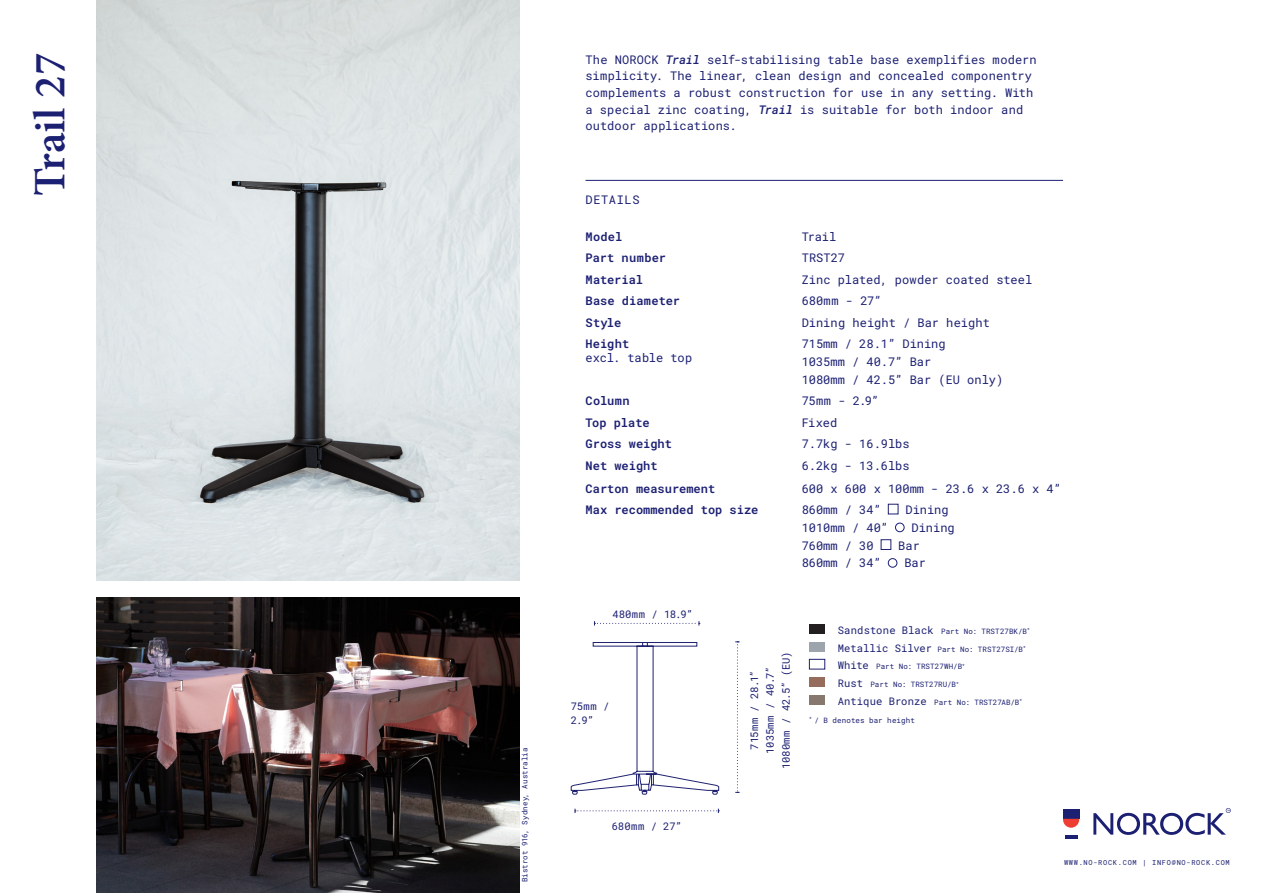
<style>
.page{position:relative;width:1263px;height:893px;background:#fff}
.page>*{position:absolute;margin:0;border:0;box-sizing:border-box;transform-origin:0 0}
.t1{font:600 45px "Minion Pro";color:#1c2072}
.Main_Paragraph_Style{font:12px/16.5px "Roboto Mono";color:#1c2072}
.t2{font:600 12px "Roboto Mono";color:#1c2072}
.Main_Paragraph_Style-2{font:12px "Roboto Mono";letter-spacing:.05em;color:#1c2072}
.t3{font:10.5px "Roboto Mono";letter-spacing:.01em;color:#1c2072}
.t4{font:7.5px "Roboto Mono";letter-spacing:.015em;color:#1c2072}
.t5{font:7.05px "Roboto Mono";letter-spacing:.1em;color:#1c2072}
.s1{font-weight:500;font-style:italic}
.s2{font-weight:600}
.s3{font-size:10.5px}
</style>
<div class="page">
<svg style="left:1065px;top:835px;width:12px;height:3px"></svg>
<div style="left:1063px;top:809px;width:16px;height:10px;background:#1c2072"></div>
<svg style="left:1063px;top:819px;width:16px;height:9px"></svg>
<svg style="left:1093px;top:808px;width:138px;height:27px"></svg>
<img style="left:96px;top:0;width:424px;height:580px">
<div style="left:888px;top:504px;width:10px;height:10px;background:#fff;border:1px solid #1f2170"></div>
<div style="left:895px;top:523px;width:9px;height:9px;border:1px solid #1c2072;border-radius:50%"></div>
<div style="left:881px;top:539px;width:10px;height:11px;background:#fff;border:1px solid #1f2170"></div>
<div style="left:888px;top:558px;width:9px;height:9px;border:1px solid #1c2072;border-radius:50%"></div>
<div style="left:809px;top:624px;width:15px;height:10px;background:#231f20"></div>
<div style="left:809px;top:642px;width:15px;height:9px;background:#9da4ac"></div>
<div style="left:809px;top:659px;width:16px;height:10px;background:#fff;border:1px solid #1f2170"></div>
<div style="left:809px;top:677px;width:15px;height:10px;background:#966c5c"></div>
<div style="left:809px;top:695px;width:15px;height:10px;background:#86786f"></div>
<img style="left:97px;top:597px;width:423px;height:296px">
<hr style="left:585px;top:180px;width:478px;height:1px;background:#1c2072">
<svg style="left:574px;top:809px;width:145px;height:4px"></svg>
<svg style="left:735px;top:641px;width:5px;height:152px"></svg>
<svg style="left:594px;top:621px;width:106px;height:4px"></svg>
<svg style="left:570px;top:642px;width:150px;height:153px"></svg>
<p class="t1" style="left:19px;top:196px;width:144px;rotate:-90deg">Trail 27</p>
<p class="t4" style="left:520px;top:882px;width:136px;rotate:-90deg">Bistrot 916, Sydney, Australia</p>
<p class="Main_Paragraph_Style" style="left:585px;top:51px;width:452px">The NOROCK <span class="s1">Trail</span> self-stabilising table base exemplifies modern simplicity. The linear, clean design and concealed componentry complements a robust construction for use in any setting. With a special zinc coating, <span class="s1">Trail</span> is suitable for both indoor and outdoor applications.</p>
<p class="Main_Paragraph_Style-2" style="left:585px;top:191px;width:55px">DETAILS</p>
<p class="t2" style="left:586px;top:228px;width:38px">Model</p>
<p class="Main_Paragraph_Style" style="left:802px;top:228px;width:36px">Trail</p>
<p class="t2" style="left:586px;top:249px;width:82px">Part number</p>
<p class="Main_Paragraph_Style" style="left:802px;top:249px;width:45px">TRST27</p>
<p class="t2" style="left:586px;top:271px;width:59px">Material</p>
<p class="Main_Paragraph_Style" style="left:802px;top:271px;width:232px">Zinc plated, powder coated steel</p>
<p class="t2" style="left:586px;top:292px;width:96px">Base diameter</p>
<p class="Main_Paragraph_Style" style="left:802px;top:292px;width:81px">680mm - 27”</p>
<p class="t2" style="left:586px;top:314px;width:37px">Style</p>
<p class="Main_Paragraph_Style" style="left:802px;top:314px;width:190px">Dining height / Bar height</p>
<p class="Main_Paragraph_Style" style="left:586px;top:337px;width:108px;line-height:13.5px"><span class="s2">Height<br></span>excl. table top</p>
<p class="Main_Paragraph_Style" style="left:802px;top:335px;width:145px">715mm / 28.1” Dining</p>
<p class="Main_Paragraph_Style" style="left:802px;top:353px;width:131px">1035mm / 40.7” Bar</p>
<p class="Main_Paragraph_Style" style="left:802px;top:371px;width:203px">1080mm / 42.5” Bar (EU only)</p>
<p class="t2" style="left:586px;top:392px;width:46px">Column</p>
<p class="Main_Paragraph_Style" style="left:802px;top:392px;width:79px">75mm - 2.9”</p>
<p class="t2" style="left:586px;top:414px;width:66px">Top plate</p>
<p class="Main_Paragraph_Style" style="left:802px;top:414px;width:37px">Fixed</p>
<p class="t2" style="left:586px;top:435px;width:88px">Gross weight</p>
<p class="Main_Paragraph_Style" style="left:802px;top:435px;width:109px">7.7kg - 16.9lbs</p>
<p class="t2" style="left:586px;top:457px;width:73px">Net weight</p>
<p class="Main_Paragraph_Style" style="left:802px;top:457px;width:109px">6.2kg - 13.6lbs</p>
<p class="t2" style="left:586px;top:480px;width:131px">Carton measurement</p>
<p class="Main_Paragraph_Style" style="left:802px;top:480px;width:261px">600 x 600 x 100mm - 23.6 x 23.6 x 4”</p>
<p class="t2" style="left:586px;top:502px;width:174px">Max recommended top size</p>
<p class="Main_Paragraph_Style" style="left:802px;top:501px;width:81px">860mm / 34”</p>
<p class="Main_Paragraph_Style" style="left:905px;top:501px;width:45px">Dining</p>
<p class="Main_Paragraph_Style" style="left:802px;top:519px;width:88px">1010mm / 40”</p>
<p class="Main_Paragraph_Style" style="left:911px;top:519px;width:45px">Dining</p>
<p class="Main_Paragraph_Style" style="left:802px;top:537px;width:73px">760mm / 30</p>
<p class="Main_Paragraph_Style" style="left:898px;top:537px;width:23px">Bar</p>
<p class="Main_Paragraph_Style" style="left:802px;top:554px;width:81px">860mm / 34”</p>
<p class="Main_Paragraph_Style" style="left:904px;top:554px;width:23px">Bar</p>
<p class="t3" style="left:612px;top:607px;width:82px">480mm / 18.9”</p>
<p class="t3" style="left:571px;top:699px;width:40px">75mm /</p>
<p class="t3" style="left:571px;top:713px;width:24px">2.9”</p>
<p class="t3" style="left:612px;top:819px;width:71px">680mm / 27”</p>
<p class="t3" style="left:779px;top:769px;width:119px;rotate:-90deg">1080mm / 42.5” (EU)</p>
<p class="t3" style="left:747px;top:750px;width:80px;rotate:-90deg">715mm / 28.1”</p>
<p class="t3" style="left:763px;top:753px;width:88px;rotate:-90deg">1035mm / 40.7”</p>
<p class="t4" style="left:838px;top:626px;width:194px"><span class="s3">Sandstone Black</span> Part No: TRST27BK/B<sup>*</sup></p>
<p class="t4" style="left:838px;top:644px;width:190px"><span class="s3">Metallic Silver</span> Part No: TRST27SI/B<sup>*</sup></p>
<p class="t4" style="left:838px;top:661px;width:129px"><span class="s3">White</span> Part No: TRST27WH/B<sup>*</sup></p>
<p class="t4" style="left:838px;top:679px;width:122px"><span class="s3">Rust</span> Part No: TRST27RU/B<sup>*</sup></p>
<p class="t4" style="left:838px;top:697px;width:186px"><span class="s3">Antique Bronze</span> Part No: TRST27AB/B<sup>*</sup></p>
<p class="t4" style="left:809px;top:715px;width:107px"><sup>*</sup> / B denotes bar height</p>
<p class="t5" style="left:1064px;top:857px;width:167px">WWW.NO-ROCK.COM | INFO@NO-ROCK.COM</p>
</div>
